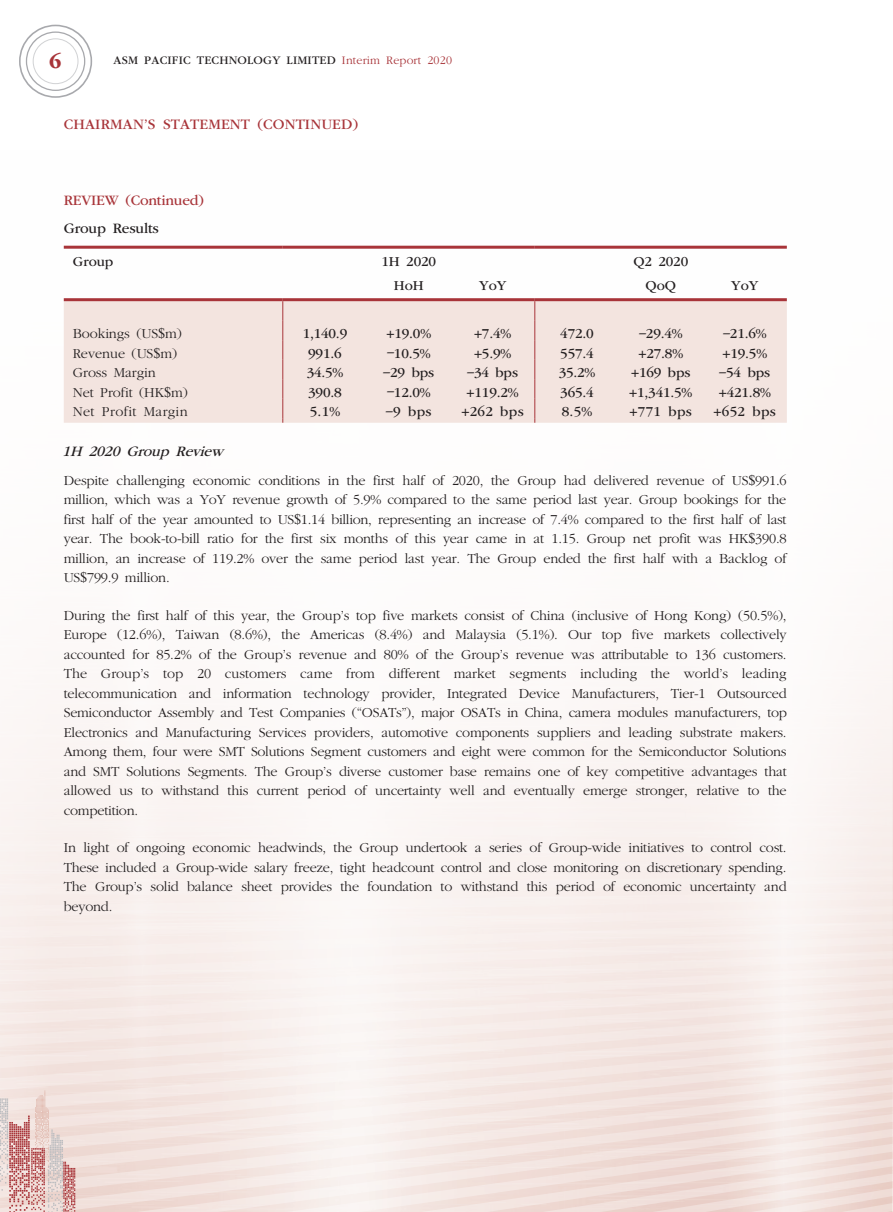
<style>
.page{position:relative;width:893px;height:1212px;background:#fff}
.page>*{position:absolute;margin:0;border:0;box-sizing:border-box;transform-origin:0 0}
.t1{font:700 21px "ITC Garamond Std";color:#a83439}
._03_H1{font:15px "ITC Garamond Std";letter-spacing:.01em;color:#a83439}
._03_H1-2{font:15px "ITC Garamond Std";letter-spacing:-.015em;color:#a83439}
._05_____H3{font:italic 15px "ITC Garamond Std";color:#231f20}
._04___H2{font:15px "ITC Garamond Std";letter-spacing:-.015em;color:#231f20}
._11_P0{font:300 14.25px/19.5px "ITC Garamond Std";letter-spacing:-.015em;color:#231f20;text-align:justify}
.t2{font:14.25px "ITC Garamond Std";letter-spacing:-.015em;color:#231f20}
._11_P0-2{font:300 14.25px "ITC Garamond Std";letter-spacing:.025em;color:#231f20}
.t3{font:12px "ITC Garamond Std";letter-spacing:.015em;color:#231f20}
.s1{font-weight:300;color:#a83439}
.s2{font-family:"Times New Roman MT Std";font-weight:400}
</style>
<div class="page">
<svg style="left:47px;top:686px;width:846px;height:22px"></svg>
<div style="left:26px;top:708px;width:867px;height:22px;background:#fbf7f6"></div>
<div style="left:2px;top:730px;width:891px;height:22px;background:#fbf7f5"></div>
<div style="left:0;top:752px;width:893px;height:22px;background:#fbf6f4"></div>
<div style="left:0;top:774px;width:893px;height:22px;background:#faf5f3"></div>
<div style="left:0;top:796px;width:893px;height:88px;background:#f9f3f1"></div>
<div style="left:0;top:884px;width:893px;height:8px;background:#f8f1ef"></div>
<div style="left:0;top:892px;width:893px;height:8px;background:#f8f1ee"></div>
<div style="left:0;top:900px;width:893px;height:8px;background:#f8f1ee"></div>
<div style="left:0;top:908px;width:893px;height:8px;background:#f8f0ee"></div>
<div style="left:0;top:916px;width:893px;height:8px;background:#f8f0ed"></div>
<div style="left:0;top:924px;width:893px;height:8px;background:#f8f0ed"></div>
<div style="left:0;top:932px;width:893px;height:7px;background:#f8efed"></div>
<svg style="left:0;top:939px;width:893px;height:8px;fill:#f7eeeb"></svg>
<div style="left:0;top:947px;width:893px;height:8px;background:#f8efec"></div>
<svg style="left:0;top:955px;width:893px;height:8px;fill:#f7edea"></svg>
<svg style="left:0;top:963px;width:893px;height:8px;fill:#f7eeeb"></svg>
<svg style="left:0;top:971px;width:893px;height:8px;fill:#f7edeb"></svg>
<svg style="left:0;top:979px;width:893px;height:7px;fill:#f6ece9"></svg>
<svg style="left:0;top:986px;width:893px;height:8px;fill:#f7edea"></svg>
<svg style="left:0;top:994px;width:893px;height:8px;fill:#f6ebe8"></svg>
<svg style="left:0;top:1002px;width:893px;height:8px;fill:#f7ece9"></svg>
<svg style="left:0;top:1010px;width:893px;height:8px;fill:#f6ebe8"></svg>
<svg style="left:0;top:1018px;width:893px;height:8px;fill:#f6ebe8"></svg>
<svg style="left:0;top:1026px;width:893px;height:8px;background:#f5ebe7"></svg>
<svg style="left:0;top:1034px;width:893px;height:7px;fill:#f5eae6"></svg>
<svg style="left:0;top:1041px;width:893px;height:8px;background:#f5eae6"></svg>
<svg style="left:0;top:1049px;width:893px;height:8px;fill:#f5eae6"></svg>
<svg style="left:0;top:1057px;width:893px;height:8px;background:#f4e9e5"></svg>
<svg style="left:0;top:1065px;width:893px;height:8px;background:#f4e8e4"></svg>
<svg style="left:0;top:1073px;width:893px;height:8px;background:#f4e8e5"></svg>
<svg style="left:0;top:1081px;width:893px;height:8px;background:#f4e8e4"></svg>
<svg style="left:0;top:1089px;width:893px;height:7px;background:#f4e8e4"></svg>
<svg style="left:75px;top:1096px;width:818px;height:8px;background:#f4e7e3"></svg>
<svg style="left:75px;top:1104px;width:818px;height:8px;background:#f3e7e3"></svg>
<svg style="left:75px;top:1112px;width:818px;height:8px;background:#f3e6e2"></svg>
<svg style="left:75px;top:1120px;width:818px;height:92px;background:#f2e3df"></svg>
<svg style="left:104px;top:1128px;width:789px;height:84px;background:#f1e2dd"></svg>
<svg style="left:183px;top:1136px;width:710px;height:76px;background:#f3e4e0"></svg>
<svg style="left:257px;top:1143px;width:636px;height:69px;background:#f4e8e4"></svg>
<svg style="left:327px;top:1151px;width:566px;height:61px;background:#f1e2dd"></svg>
<svg style="left:0;top:1090px;width:75px;height:122px;background:#e1c1be"></svg>
<svg style="left:19px;top:25px;width:73px;height:73px"></svg>
<div style="left:283px;top:301px;width:504px;height:122px;background:#f3e4df"></div>
<div style="left:64px;top:301px;width:219px;height:122px;background:#f3e4df"></div>
<svg style="left:534px;top:301px;width:1px;height:122px"></svg>
<hr style="left:64px;top:246px;width:219px;height:3px;background:#a83439">
<hr style="left:283px;top:246px;width:252px;height:3px;background:#a83439">
<hr style="left:535px;top:246px;width:252px;height:3px;background:#a83439">
<hr style="left:64px;top:298px;width:219px;height:3px;background:#a83439">
<hr style="left:283px;top:298px;width:252px;height:3px;background:#a83439">
<hr style="left:535px;top:298px;width:252px;height:3px;background:#a83439">
<h1 class="t1" style="left:49px;top:49px;width:14px">6</h1>
<p class="t3" style="left:114px;top:54px;width:340px">ASM PACIFIC TECHNOLOGY LIMITED <span class="s1">Interim Report 2020</span></p>
<p class="_03_H1" style="left:64px;top:116px;width:296px">CHAIRMAN’S STATEMENT (CONTINUED)</p>
<p class="_03_H1-2" style="left:64px;top:192px;width:142px">REVIEW (Continued)</p>
<p class="_04___H2" style="left:64px;top:220px;width:97px">Group Results</p>
<p class="t2" style="left:73px;top:254px;width:42px">Group</p>
<p class="t2" style="left:381px;top:254px;width:56px">1H 2020</p>
<p class="t2" style="left:633px;top:254px;width:56px">Q2 2020</p>
<p class="t2" style="left:394px;top:278px;width:31px">HoH</p>
<p class="t2" style="left:479px;top:278px;width:29px">YoY</p>
<p class="t2" style="left:646px;top:278px;width:32px">QoQ</p>
<p class="t2" style="left:731px;top:278px;width:29px">YoY</p>
<p class="_11_P0" style="left:73px;top:324px;width:111px">Bookings (US<span class="s2">$</span>m)</p>
<p class="t2" style="left:303px;top:326px;width:46px">1,140.9</p>
<p class="t2" style="left:387px;top:326px;width:46px">+19.0%</p>
<p class="t2" style="left:474px;top:326px;width:39px">+7.4%</p>
<p class="t2" style="left:560px;top:326px;width:35px">472.0</p>
<p class="t2" style="left:639px;top:326px;width:45px">–29.4%</p>
<p class="t2" style="left:723px;top:326px;width:45px">–21.6%</p>
<p class="_11_P0" style="left:73px;top:344px;width:106px">Revenue (US<span class="s2">$</span>m)</p>
<p class="t2" style="left:308px;top:346px;width:35px">991.6</p>
<p class="t2" style="left:387px;top:346px;width:45px">–10.5%</p>
<p class="t2" style="left:474px;top:346px;width:39px">+5.9%</p>
<p class="t2" style="left:560px;top:346px;width:35px">557.4</p>
<p class="t2" style="left:639px;top:346px;width:46px">+27.8%</p>
<p class="t2" style="left:723px;top:346px;width:46px">+19.5%</p>
<p class="_11_P0" style="left:73px;top:363px;width:84px">Gross Margin</p>
<p class="t2" style="left:307px;top:365px;width:38px">34.5%</p>
<p class="t2" style="left:383px;top:365px;width:53px">–29 bps</p>
<p class="t2" style="left:467px;top:365px;width:53px">–34 bps</p>
<p class="t2" style="left:559px;top:365px;width:38px">35.2%</p>
<p class="t2" style="left:631px;top:365px;width:61px">+169 bps</p>
<p class="t2" style="left:719px;top:365px;width:53px">–54 bps</p>
<p class="_11_P0" style="left:73px;top:383px;width:117px">Net Profit (HK<span class="s2">$</span>m)</p>
<p class="t2" style="left:308px;top:385px;width:35px">390.8</p>
<p class="t2" style="left:387px;top:385px;width:45px">–12.0%</p>
<p class="t2" style="left:467px;top:385px;width:53px">+119.2%</p>
<p class="t2" style="left:560px;top:385px;width:35px">365.4</p>
<p class="t2" style="left:629px;top:385px;width:65px">+1,341.5%</p>
<p class="t2" style="left:719px;top:385px;width:53px">+421.8%</p>
<p class="_11_P0-2" style="left:73px;top:404px;width:116px">Net Profit Margin</p>
<p class="t2" style="left:310px;top:404px;width:32px">5.1%</p>
<p class="t2" style="left:386px;top:404px;width:47px">–9 bps</p>
<p class="t2" style="left:461px;top:404px;width:64px">+262 bps</p>
<p class="t2" style="left:562px;top:404px;width:32px">8.5%</p>
<p class="t2" style="left:630px;top:404px;width:64px">+771 bps</p>
<p class="t2" style="left:714px;top:404px;width:64px">+652 bps</p>
<p class="_05_____H3" style="left:62px;top:443px;width:167px">1H 2020 Group Review</p>
<p class="_11_P0" style="left:64px;top:471px;width:724px">Despite challenging economic conditions in the first half of 2020, the Group had delivered revenue of US<span class="s2">$</span>991.6 million, which was a YoY revenue growth of 5.9% compared to the same period last year. Group bookings for the first half of the year amounted to US<span class="s2">$</span>1.14 billion, representing an increase of 7.4% compared to the first half of last year. The book-to-bill ratio for the first six months of this year came in at 1.15. Group net profit was HK<span class="s2">$</span>390.8 million, an increase of 119.2% over the same period last year. The Group ended the first half with a Backlog of US<span class="s2">$</span>799.9 million.</p>
<p class="_11_P0" style="left:64px;top:606px;width:725px">During the first half of this year, the Group’s top five markets consist of China (inclusive of Hong Kong) (50.5%), Europe (12.6%), Taiwan (8.6%), the Americas (8.4%) and Malaysia (5.1%). Our top five markets collectively accounted for 85.2% of the Group’s revenue and 80% of the Group’s revenue was attributable to 136 customers.<br>The Group’s top 20 customers came from different market segments including the world’s leading telecommunication and information technology provider, Integrated Device Manufacturers, Tier-1 Outsourced Semiconductor Assembly and Test Companies (“OSATs”), major OSATs in China, camera modules manufacturers, top Electronics and Manufacturing Services providers, automotive components suppliers and leading substrate makers.<br>Among them, four were SMT Solutions Segment customers and eight were common for the Semiconductor Solutions and SMT Solutions Segments. The Group’s diverse customer base remains one of key competitive advantages that allowed us to withstand this current period of uncertainty well and eventually emerge stronger, relative to the competition.</p>
<p class="_11_P0" style="left:64px;top:838px;width:724px">In light of ongoing economic headwinds, the Group undertook a series of Group-wide initiatives to control cost.<br>These included a Group-wide salary freeze, tight headcount control and close monitoring on discretionary spending.<br>The Group’s solid balance sheet provides the foundation to withstand this period of economic uncertainty and beyond.</p>
</div>
